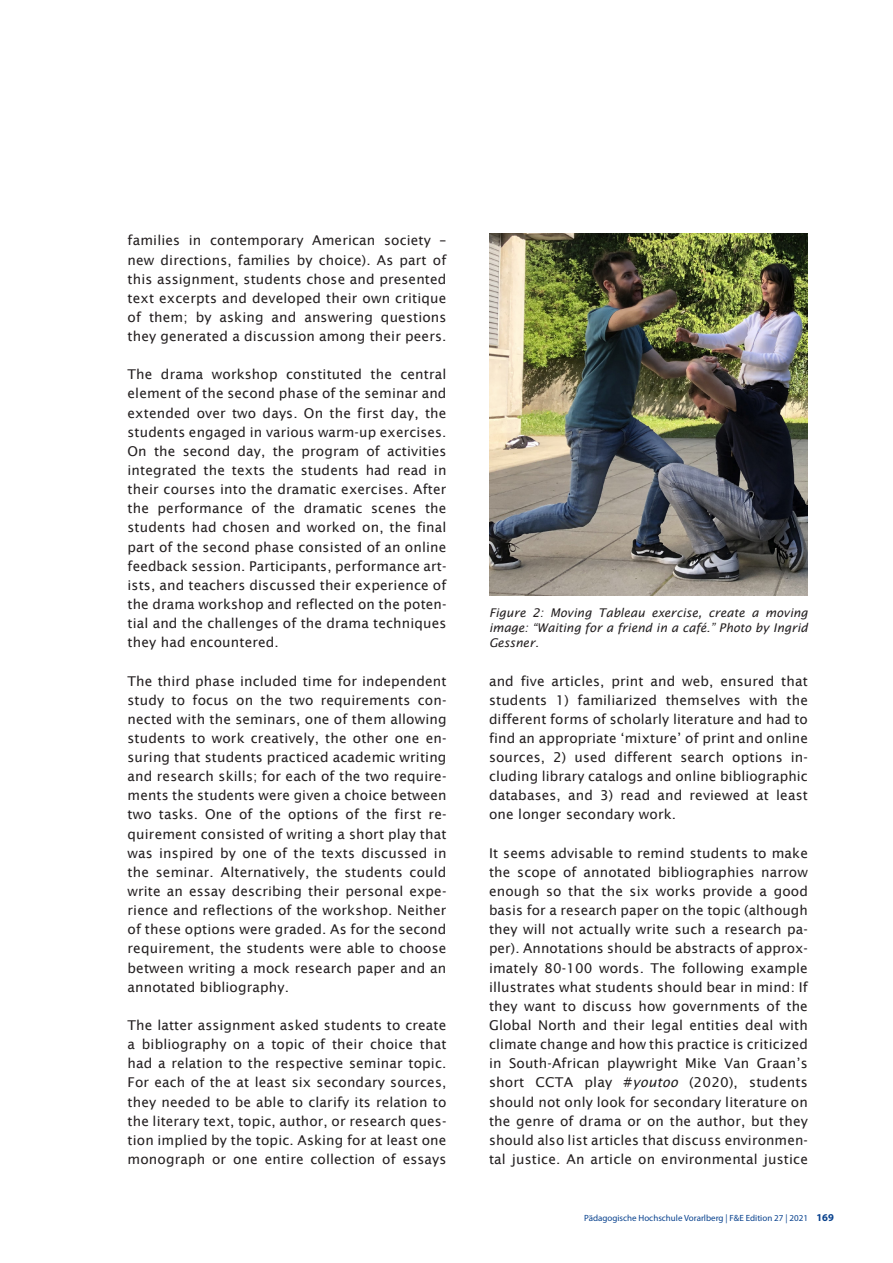
<style>
.page{position:relative;width:893px;height:1263px;background:#fff}
.page>*{position:absolute;margin:0;border:0;box-sizing:border-box;transform-origin:0 0}
.Fließtext{font:13.5px/19.2px "Lucida Sans";letter-spacing:.01em;color:#231f20;text-align:justify}
.Bildunterschrift{font:italic 12px/15px "Lucida Sans";color:#231f20;text-align:justify}
.t1{font:9px "Myriad Pro";color:#09428e}
.s1{font-style:italic}
.s2{font-weight:700;font-size:10.5px}
</style>
<div class="page">
<img style="left:489px;top:234px;width:319px;height:361px">
<p class="Fließtext" style="left:128px;top:231px;width:320px">families in contemporary American society – new directions, families by choice). As part of this assignment, students chose and presented text excerpts and developed their own critique of them; by asking and answering questions they generated a discussion among their peers.</p>
<p class="Fließtext" style="left:128px;top:365px;width:320px">The drama workshop constituted the central element of the second phase of the seminar and extended over two days. On the first day, the students engaged in various warm-up exercises.<br>On the second day, the program of activities integrated the texts the students had read in their courses into the dramatic exercises. After the performance of the dramatic scenes the students had chosen and worked on, the final part of the second phase consisted of an online feedback session. Participants, performance art&shy;ists, and teachers discussed their experience of the drama workshop and reflected on the poten&shy;tial and the challenges of the drama techniques they had encountered.</p>
<p class="Fließtext" style="left:128px;top:671px;width:320px">The third phase included time for independent study to focus on the two requirements con&shy;nected with the seminars, one of them allowing students to work creatively, the other one en&shy;suring that students practiced academic writing and research skills; for each of the two require&shy;ments the students were given a choice between two tasks. One of the options of the first re&shy;quirement consisted of writing a short play that was inspired by one of the texts discussed in the seminar. Alternatively, the students could write an essay describing their personal expe&shy;rience and reflections of the workshop. Neither of these options were graded. As for the second requirement, the students were able to choose between writing a mock research paper and an annotated bibliography.</p>
<p class="Fließtext" style="left:128px;top:1015px;width:320px">The latter assignment asked students to create a bibliography on a topic of their choice that had a relation to the respective seminar topic.<br>For each of the at least six secondary sources, they needed to be able to clarify its relation to the literary text, topic, author, or research ques&shy;tion implied by the topic. Asking for at least one monograph or one entire collection of essays</p>
<p class="Bildunterschrift" style="left:489px;top:605px;width:320px">Figure 2: Moving Tableau exercise, create a moving image: “Waiting for a friend in a café.” Photo by Ingrid Gessner.</p>
<p class="Fließtext" style="left:489px;top:671px;width:320px">and five articles, print and web, ensured that students 1) familiarized themselves with the different forms of scholarly literature and had to find an appropriate ‘mixture’ of print and online sources, 2) used different search options in&shy;cluding library catalogs and online bibliographic databases, and 3) read and reviewed at least one longer secondary work.</p>
<p class="Fließtext" style="left:489px;top:843px;width:320px">It seems advisable to remind students to make the scope of annotated bibliographies narrow enough so that the six works provide a good basis for a research paper on the topic (although they will not actually write such a research pa&shy;per). Annotations should be abstracts of approx&shy;imately 80-100 words. The following example illustrates what students should bear in mind: If they want to discuss how governments of the Global North and their legal entities deal with climate change and how this practice is criticized in South-African playwright Mike Van Graan’s short CCTA play #<span class="s1">youtoo</span> (2020), students should not only look for secondary literature on the genre of drama or on the author, but they should also list articles that discuss environmen&shy;tal justice. An article on environmental justice</p>
<p class="t1" style="left:584px;top:1213px;width:251px">Pädagogische Hochschule Vorarlberg | F&amp;E Edition 27 | 2021 <span class="s2">169</span></p>
</div>
